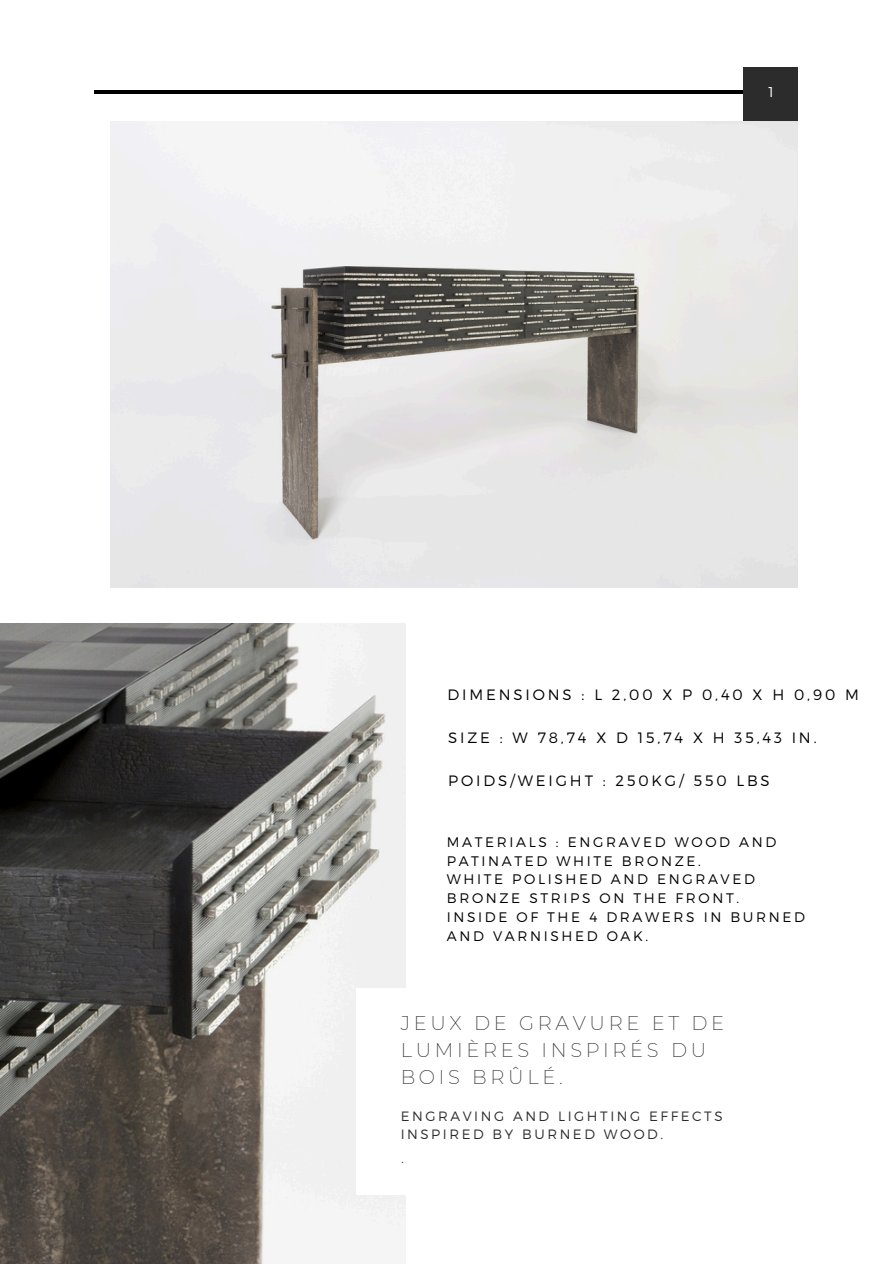
<style>
.page{position:relative;width:894px;height:1264px;background:#fff}
.page>*{position:absolute;margin:0;border:0;box-sizing:border-box;transform-origin:0 0}
.t1{font:200 19.5px/27px "Montserrat";letter-spacing:.19em;color:#2b2c2b}
.t2{font:300 15px "Montserrat";letter-spacing:.19em;color:#000}
.t3{font:300 14.25px "Montserrat";color:#fff}
.t4{font:300 13.8px/18.8px "Montserrat";letter-spacing:.19em;color:#000}
.t5{font:300 13.5px/18px "Montserrat";letter-spacing:.19em;color:#2b2c2b}
</style>
<div class="page">
<hr style="left:94px;top:90px;width:702px;height:3px;background:#000">
<div style="left:742px;top:68px;width:54px;height:53px;background:#2b2c2b"></div>
<img style="left:110px;top:122px;width:687px;height:465px">
<img style="left:0;top:623px;width:406px;height:640px">
<div style="left:356px;top:988px;width:447px;height:206px;background:#fff"></div>
<p class="t3" style="left:768px;top:82px;width:7px">1</p>
<p class="t2" style="left:447px;top:685px;width:413px">DIMENSIONS : L 2,00 X P 0,40 X H 0,90 M</p>
<h2 class="t2" style="left:448px;top:727px;width:370px">SIZE : W 78,74 X D 15,74 X H 35,43 IN.</h2>
<p class="t2" style="left:448px;top:770px;width:323px">POIDS/WEIGHT : 250KG/ 550 LBS</p>
<h2 class="t4" style="left:446px;top:832px;width:359px">MATERIALS : ENGRAVED WOOD AND<br>PATINATED WHITE BRONZE.<br>WHITE POLISHED AND ENGRAVED<br>BRONZE STRIPS ON THE FRONT.<br>INSIDE OF THE 4 DRAWERS IN BURNED<br>AND VARNISHED OAK.</h2>
<h2 class="t1" style="left:400px;top:1009px;width:325px">JEUX DE GRAVURE ET DE<br>LUMIÈRES INSPIRÉS DU<br>BOIS BRÛLÉ.</h2>
<h2 class="t5" style="left:400px;top:1106px;width:323px">ENGRAVING AND LIGHTING EFFECTS<br>INSPIRED BY BURNED WOOD.</h2>
<p class="t1" style="left:400px;top:1142px;width:5px">.</p>
</div>
